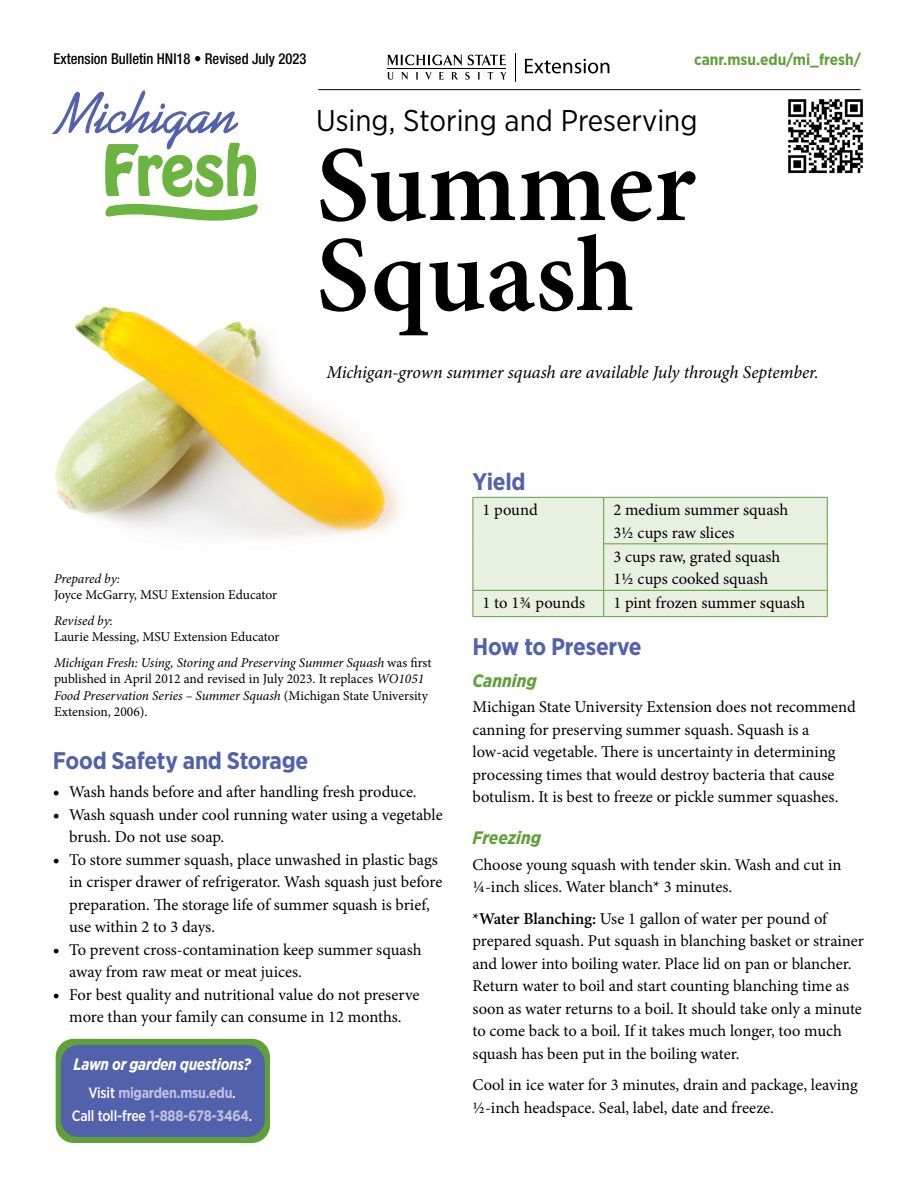
<style>
.page{position:relative;width:918px;height:1188px;background:#fff}
.page>*{position:absolute;margin:0;border:0;box-sizing:border-box;transform-origin:0 0}
.t1{font:600 108px/90px "Minion Pro";color:#000}
.t2{font:30px "Gotham Narrow";color:#000}
.t3{font:700 24px "Gotham Narrow";letter-spacing:-.01em;color:#5261ac}
.t4{font:italic 18px "Minion Pro";letter-spacing:-.01em;color:#000}
.t5{font:italic 700 18px "Gotham Narrow";color:#5fa038}
.t6{font:16.5px/22.5px "Minion Pro";letter-spacing:-.005em;color:#000}
.t7{font:italic 700 16.5px "Gotham Narrow";letter-spacing:-.015em;color:#fff;scale:.95 1}
.t8{font:700 15.75px "Gotham Narrow";color:#5fa038}
.t9{font:500 condensed 15px "Helvetica Neue LT Std";color:#000}
.t10{font:500 15px "Gotham Narrow";letter-spacing:-.015em;color:#fff;scale:.95 1}
.t11{font:700 15px "Gotham Narrow";letter-spacing:-.015em;color:#c0c1e1;scale:.95 1}
.t12{font:13.5px/16.5px "Minion Pro";color:#000}
.t13{font:italic 13.5px "Minion Pro";letter-spacing:-.005em;color:#000}
.s1{font-style:normal}
.s2{font-style:italic}
.s3{font-size:18px}
.s4{font-weight:500;color:#fff}
.s5{font-weight:700;color:#c0c1e1}
.s6{font-weight:600}
</style>
<div class="page">
<svg style="left:388px;top:72px;width:5px;height:8px"></svg>
<svg style="left:401px;top:72px;width:7px;height:8px"></svg>
<svg style="left:416px;top:72px;width:2px;height:8px"></svg>
<svg style="left:425px;top:72px;width:7px;height:8px"></svg>
<svg style="left:439px;top:72px;width:5px;height:8px"></svg>
<svg style="left:452px;top:72px;width:6px;height:8px"></svg>
<svg style="left:465px;top:72px;width:5px;height:8px"></svg>
<svg style="left:478px;top:72px;width:2px;height:8px"></svg>
<svg style="left:488px;top:72px;width:5px;height:8px"></svg>
<svg style="left:500px;top:72px;width:7px;height:8px"></svg>
<svg style="left:387px;top:54px;width:75px;height:12px"></svg>
<svg style="left:468px;top:54px;width:38px;height:11px"></svg>
<hr style="left:387px;top:68px;width:119px;height:1px;background:#000">
<svg style="left:525px;top:59px;width:84px;height:14px"></svg>
<svg style="left:515px;top:53px;width:1px;height:29px"></svg>
<hr style="left:318px;top:89px;width:542px;height:1px;background:#000">
<svg style="left:52px;top:91px;width:206px;height:130px"></svg>
<div style="left:56px;top:1039px;width:214px;height:104px;background:#5fa038;border-radius:18px"></div>
<div style="left:61px;top:1045px;width:204px;height:92px;background:#5261ac;border-radius:18px"></div>
<img style="left:55px;top:307px;width:346px;height:232px">
<div style="left:472px;top:497px;width:356px;height:120px;background:#e8f0e2"></div>
<img style="left:788px;top:99px;width:75px;height:75px">
<p class="t9" style="left:53px;top:50px;width:255px">Extension Bulletin HNI18 • Revised July 2023</p>
<p class="t8" style="left:694px;top:49px;width:168px">canr.msu.edu/mi_fresh/</p>
<p class="t2" style="left:316px;top:102px;width:383px">Using, Storing and Preserving</p>
<p class="t1" style="left:316px;top:140px;width:381px">Summer<br>Squash</p>
<p class="t4" style="left:327px;top:360px;width:494px">Michigan-grown summer squash are available July through September.</p>
<p class="t13" style="left:54px;top:569px;width:68px">Prepared by:</p>
<p class="t12" style="left:54px;top:587px;width:225px">Joyce McGarry, MSU Extension Educator</p>
<p class="t13" style="left:54px;top:611px;width:60px">Revised by<span class="s1">:</span></p>
<p class="t12" style="left:54px;top:629px;width:227px">Laurie Messing, MSU Extension Educator</p>
<p class="t12" style="left:54px;top:654px;width:379px"><span class="s2">Michigan Fresh: Using, Storing and Preserving Summer Squash</span> was first published in April 2012 and revised in July 2023. It replaces <span class="s2">WO1051<br>Food Preservation Series – Summer Squash</span> (Michigan State University Extension, 2006).</p>
<p class="t3" style="left:53px;top:745px;width:257px">Food Safety and Storage</p>
<p class="t6" style="left:53px;top:781px;width:365px"><span class="s3">•</span> Wash hands before and after handling fresh produce.</p>
<p class="t6" style="left:69px;top:803px;width:375px;text-indent:-16px"><span class="s3">•</span> Wash squash under cool running water using a vegetable brush. Do not use soap.</p>
<p class="t6" style="left:69px;top:848px;width:375px;text-indent:-16px"><span class="s3">•</span> To store summer squash, place unwashed in plastic bags in crisper drawer of refrigerator. Wash squash just before preparation. The storage life of summer squash is brief, use within 2 to 3 days.</p>
<p class="t6" style="left:69px;top:938px;width:354px;text-indent:-16px"><span class="s3">•</span> To prevent cross-contamination keep summer squash away from raw meat or meat juices.</p>
<p class="t6" style="left:53px;top:983px;width:368px;text-align:center"><span class="s3">•</span> For best quality and nutritional value do not preserve more than your family can consume in 12 months.</p>
<p class="t7" style="left:74px;top:1053px;width:188px">Lawn or garden questions?</p>
<p class="t11" style="left:89px;top:1083px;width:157px"><span class="s4">Visit</span> migarden.msu.edu<span class="s4">.</span></p>
<p class="t10" style="left:72px;top:1106px;width:192px">Call toll-free <span class="s5">1-888-678-3464</span>.</p>
<p class="t3" style="left:472px;top:466px;width:55px">Yield</p>
<p class="t6" style="left:483px;top:499px;width:57px">1 pound</p>
<p class="t6" style="left:613px;top:499px;width:176px">2 medium summer squash</p>
<p class="t6" style="left:613px;top:521px;width:123px">3½ cups raw slices</p>
<p class="t6" style="left:613px;top:545px;width:169px">3 cups raw, grated squash</p>
<p class="t6" style="left:613px;top:568px;width:157px">1½ cups cooked squash</p>
<p class="t6" style="left:483px;top:592px;width:104px">1 to 1¾ pounds</p>
<p class="t6" style="left:613px;top:592px;width:193px">1 pint frozen summer squash</p>
<p class="t3" style="left:472px;top:631px;width:171px">How to Preserve</p>
<p class="t5" style="left:472px;top:669px;width:66px">Canning</p>
<p class="t6" style="left:472px;top:696px;width:385px">Michigan State University Extension does not recommend canning for preserving summer squash. Squash is a low-acid vegetable. There is uncertainty in determining processing times that would destroy bacteria that cause botulism. It is best to freeze or pickle summer squashes.</p>
<p class="t5" style="left:472px;top:826px;width:70px">Freezing</p>
<p class="t6" style="left:472px;top:853px;width:370px">Choose young squash with tender skin. Wash and cut in ¼-inch slices. Water blanch* 3 minutes.</p>
<p class="t6" style="left:472px;top:907px;width:393px"><span class="s6">*Water Blanching:</span> Use 1 gallon of water per pound of prepared squash. Put squash in blanching basket or strainer and lower into boiling water. Place lid on pan or blancher.<br>Return water to boil and start counting blanching time as soon as water returns to a boil. It should take only a minute to come back to a boil. If it takes much longer, too much squash has been put in the boiling water.</p>
<p class="t6" style="left:472px;top:1074px;width:387px">Cool in ice water for 3 minutes, drain and package, leaving ½-inch headspace. Seal, label, date and freeze.</p>
</div>
